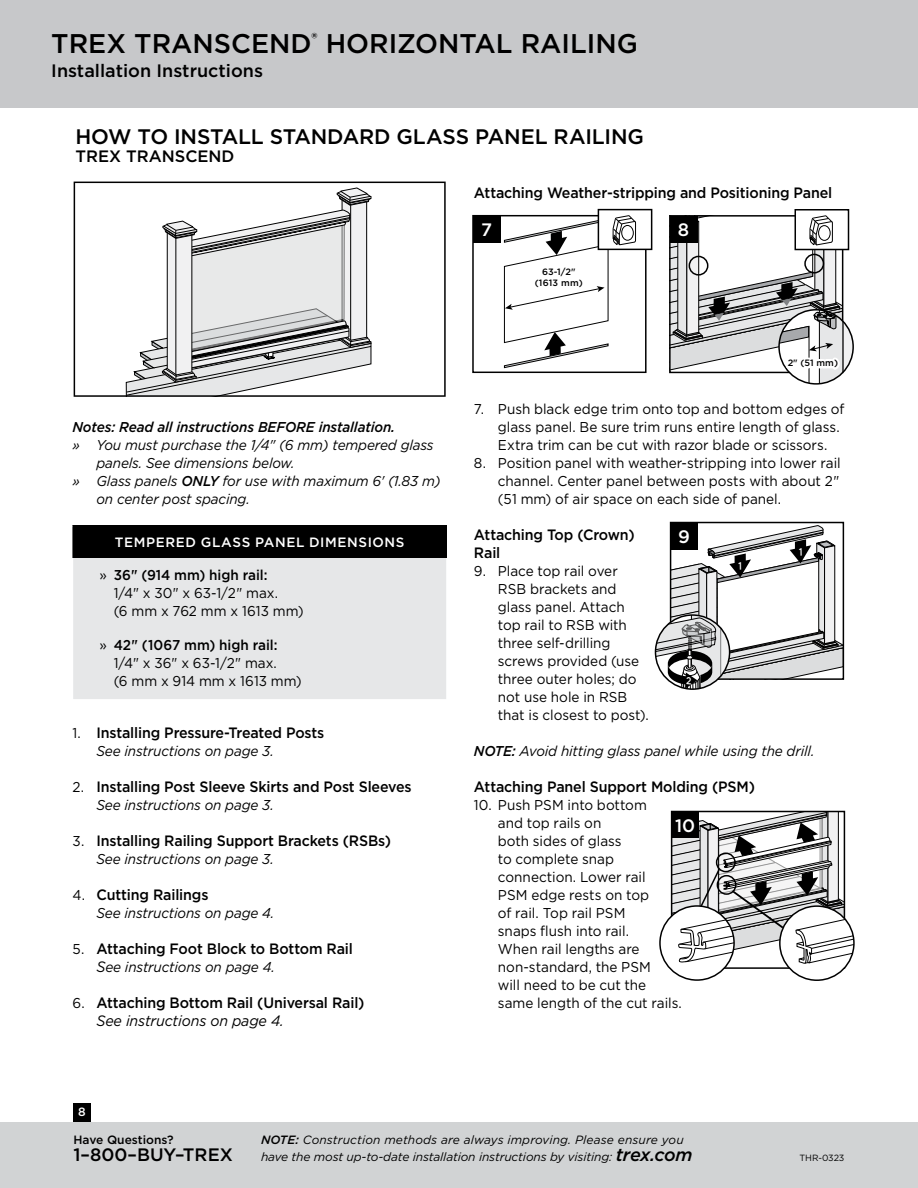
<style>
.page{position:relative;width:918px;height:1188px;background:#fff}
.page>*{position:absolute;margin:0;border:0;box-sizing:border-box;transform-origin:0 0}
.t1{font:500 27px "Gotham";color:#000}
.t2{font:500 21px "Gotham";letter-spacing:-.01em;color:#000}
.t3{font:500 18px "Gotham";color:#000}
.t4{font:500 18px "Gotham";color:#fff}
.t5{font:500 16.5px "Gotham";color:#000}
.t6{font:500 15px/18px "Gotham";letter-spacing:-.01em;color:#000;scale:.95 1}
.t7{font:14.25px/18px "Gotham";color:#000;scale:.95 1}
.t8{font:italic 14.25px "Gotham";letter-spacing:-.01em;color:#000;scale:.95 1}
.t9{font:italic 500 14.25px "Gotham";letter-spacing:-.01em;color:#000;scale:.95 1}
.t10{font:500 13.5px "Gotham";letter-spacing:.045em;color:#fff}
.t11{font:italic 12px "Gotham";letter-spacing:-.01em;color:#000}
.t12{font:italic 12px "Gotham";letter-spacing:.01em;color:#000}
.t13{font:500 12px "Gotham";color:#000}
.t14{font:500 12px "Gotham";color:#fff}
.t15{font:500 9.15px/10.9px "Gotham";color:#000;text-align:center}
.t16{font:9px "Gotham";letter-spacing:-.01em;color:#000}
.s1{font-weight:500}
.s2{font-weight:400;font-size:14.25px}
.s3{font-size:15px}
.s4{font-weight:400;font-style:italic}
.s5{font-weight:500;font-size:18px}
</style>
<div class="page">
<div style="left:0;top:0;width:918px;height:108px;background:#c7c8ca"></div>
<div style="left:0;top:1122px;width:918px;height:66px;background:#d1d3d4"></div>
<div style="left:73px;top:1103px;width:18px;height:19px;background:#000"></div>
<div style="left:795px;top:209px;width:54px;height:41px;border:2px solid #000"></div>
<svg style="left:670px;top:214px;width:183px;height:170px"></svg>
<div style="left:472px;top:215px;width:175px;height:158px;border:2px solid #000"></div>
<div style="left:473px;top:216px;width:28px;height:27px;background:#000"></div>
<div style="left:598px;top:210px;width:54px;height:39px;background:#fff"></div>
<div style="left:598px;top:209px;width:54px;height:41px;border:2px solid #000"></div>
<svg style="left:504px;top:214px;width:132px;height:155px"></svg>
<div style="left:670px;top:522px;width:174px;height:158px;border:2px solid #000"></div>
<div style="left:671px;top:523px;width:27px;height:27px;background:#000"></div>
<div style="left:659px;top:905px;width:76px;height:76px;border:2px solid #000;border-radius:50%"></div>
<svg style="left:672px;top:811px;width:182px;height:157px"></svg>
<div style="left:73px;top:526px;width:373px;height:32px;background:#000"></div>
<div style="left:73px;top:558px;width:373px;height:141px;background:#e6e7e8"></div>
<hr style="left:72px;top:525px;width:375px;height:1px;background:#000">
<hr style="left:72px;top:526px;width:2px;height:32px;background:#000">
<hr style="left:445px;top:526px;width:2px;height:32px;background:#000">
<svg style="left:74px;top:182px;width:372px;height:215px"></svg>
<svg style="left:655px;top:525px;width:188px;height:164px"></svg>
<h1 class="t1" style="left:51px;top:26px;width:588px">TREX TRANSCEND<sup>®</sup> HORIZONTAL RAILING</h1>
<p class="t3" style="left:51px;top:59px;width:213px">Installation Instructions</p>
<h2 class="t2" style="left:75px;top:123px;width:570px">HOW TO INSTALL STANDARD GLASS PANEL RAILING</h2>
<p class="t5" style="left:75px;top:146px;width:161px">TREX TRANSCEND</p>
<p class="t6" style="left:474px;top:184px;width:379px">Attaching Weather-stripping and Positioning Panel</p>
<p class="t9" style="left:72px;top:418px;width:341px">Notes: Read all instructions BEFORE installation.</p>
<p class="t8" style="left:72px;top:436px;width:382px">» You must purchase the 1/4" (6 mm) tempered glass</p>
<p class="t8" style="left:96px;top:454px;width:210px">panels. See dimensions below.</p>
<p class="t8" style="left:72px;top:472px;width:389px">» Glass panels <span class="s1">ONLY</span> for use with maximum 6' (1.83 m)</p>
<p class="t8" style="left:96px;top:490px;width:163px">on center post spacing.</p>
<p class="t10" style="left:115px;top:534px;width:291px">TEMPERED GLASS PANEL DIMENSIONS</p>
<p class="t7" style="left:114px;top:566px;width:201px;text-indent:-14px">» <span class="s1">36" (914 mm) high rail:<br></span>1/4" x 30" x 63-1/2" max.<br>(6 mm x 762 mm x 1613 mm)</p>
<p class="t7" style="left:114px;top:636px;width:200px;text-indent:-14px">» <span class="s1">42" (1067 mm) high rail:<br></span>1/4" x 36" x 63-1/2" max.<br>(6 mm x 914 mm x 1613 mm)</p>
<p class="t6" style="left:72px;top:724px;width:267px"><span class="s2">1.</span> Installing Pressure-Treated Posts</p>
<p class="t8" style="left:96px;top:742px;width:188px">See instructions on page 3.</p>
<p class="t6" style="left:72px;top:778px;width:359px"><span class="s2">2.</span> Installing Post Sleeve Skirts and Post Sleeves</p>
<p class="t8" style="left:96px;top:796px;width:188px">See instructions on page 3.</p>
<p class="t6" style="left:72px;top:832px;width:337px"><span class="s2">3.</span> Installing Railing Support Brackets (RSBs)</p>
<p class="t8" style="left:96px;top:850px;width:188px">See instructions on page 3.</p>
<p class="t6" style="left:72px;top:886px;width:145px"><span class="s2">4.</span> Cutting Railings</p>
<p class="t8" style="left:96px;top:904px;width:189px">See instructions on page 4.</p>
<p class="t6" style="left:72px;top:940px;width:297px"><span class="s2">5.</span> Attaching Foot Block to Bottom Rail</p>
<p class="t8" style="left:96px;top:958px;width:189px"><span class="s3">S</span>ee instructions on page 4.</p>
<p class="t6" style="left:96px;top:994px;width:284px;text-indent:-24px"><span class="s2">6.</span> Attaching Bottom Rail (Universal Rail)<br><span class="s4">See instructions on page 4.</span></p>
<p class="t14" style="left:78px;top:1104px;width:9px">8</p>
<p class="t4" style="left:481px;top:218px;width:12px">7</p>
<p class="t15" style="left:535px;top:266px;width:50px">63-1/2" (1613 mm)</p>
<p class="t4" style="left:678px;top:219px;width:13px">8</p>
<p class="t15" style="left:788px;top:357px;width:52px">2" (51 mm)</p>
<p class="t7" style="left:498px;top:400px;width:366px;text-indent:-24px">7. Push black edge trim onto top and bottom edges of glass panel. Be sure trim runs entire length of glass.<br>Extra trim can be cut with razor blade or scissors.</p>
<p class="t7" style="left:498px;top:454px;width:362px;text-align:justify;text-indent:-24px">8. Position panel with weather-stripping into lower rail channel. Center panel between posts with about 2" (51 mm) of air space on each side of panel.</p>
<p class="t6" style="left:474px;top:526px;width:171px">Attaching Top (Crown)<br>Rail</p>
<p class="t7" style="left:498px;top:562px;width:160px;text-indent:-24px">9. Place top rail over<br>RSB brackets and glass panel. Attach top rail to RSB with three self-drilling screws provided (use three outer holes; do not use hole in RSB that is closest to post).</p>
<p class="t8" style="left:474px;top:742px;width:360px"><span class="s1">NOTE:</span> Avoid hitting glass panel while using the drill.</p>
<p class="t6" style="left:474px;top:778px;width:297px">Attaching Panel Support Molding (PSM)</p>
<p class="t7" style="left:498px;top:796px;width:195px;text-indent:-24px">10. Push PSM into bottom<br>and top rails on<br>both sides of glass<br>to complete snap connection. Lower rail<br>PSM edge rests on top<br>of rail. Top rail PSM<br>snaps flush into rail.<br>When rail lengths are non-standard, the PSM<br>will need to be cut the same length of the cut rails.</p>
<p class="t4" style="left:678px;top:526px;width:13px">9</p>
<p class="t4" style="left:675px;top:815px;width:22px">10</p>
<p class="t13" style="left:74px;top:1131px;width:102px">Have Questions?</p>
<p class="t12" style="left:261px;top:1132px;width:424px"><span class="s1">NOTE:</span> Construction methods are always improving. Please ensure you</p>
<p class="t3" style="left:74px;top:1143px;width:161px">1–800–BUY–TREX</p>
<p class="t11" style="left:261px;top:1149px;width:433px">have the most up-to-date installation instructions by visiting: <span class="s5">trex.com</span></p>
<p class="t16" style="left:800px;top:1152px;width:46px">THR-0323</p>
</div>
